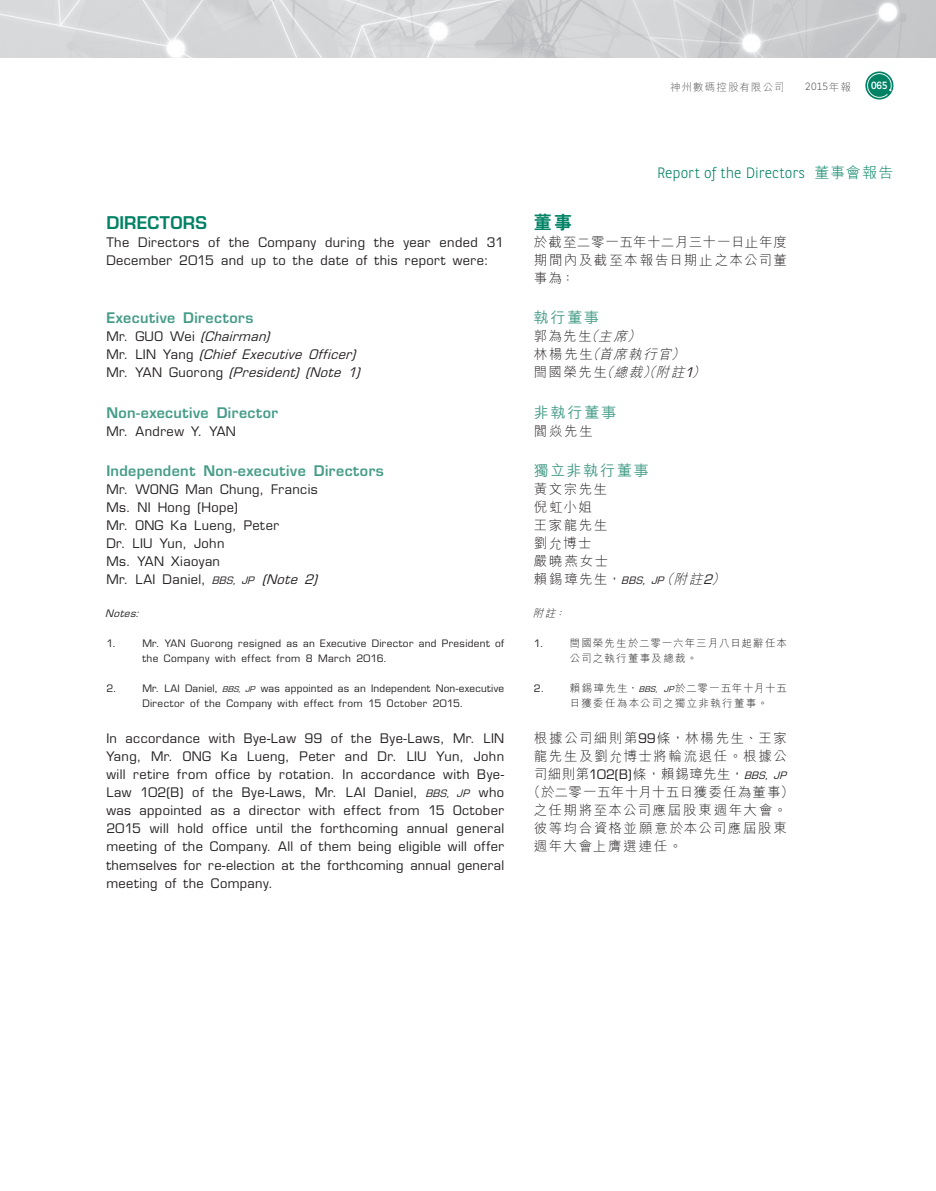
<style>
.page{position:relative;width:936px;height:1191px;background:#fff}
.page>*{position:absolute;margin:0;border:0;box-sizing:border-box;transform-origin:0 0}
._03_H1{font:800 18px "C Hei 2 HK";color:#008265}
._03_H1-2{font:600 17.1px "Eurostile LT Std";letter-spacing:.01em;color:#008265}
.t1{font:300 15px "BNPP Sans";letter-spacing:.01em;color:#008265}
._04___H2{font:500 15px "M Hei HK";letter-spacing:.125em;color:#459c88}
._04___H2-2{font:600 14.25px "Eurostile LT Std";letter-spacing:.03em;color:#459c88}
._31_table_tab_6pt{font:300 13.5px/18px "M Hei HK";letter-spacing:.1em;color:#231f20;text-align:justify}
._31_table_tab_6pt-2{font:italic 300 13.5px "M Hei HK";color:#231f20}
._31_table_tab_6pt-3{font:300 13.5px "M Hei HK";letter-spacing:.035em;color:#231f20}
._31_table_tab_6pt-4{font:300 13.5px "M Hei HK";letter-spacing:.045em;color:#231f20}
._31_table_tab_6pt-5{font:300 13.5px "M Hei HK";letter-spacing:.12em;color:#231f20}
._11_P0{font:12.9px/18px "Eurostile LT Std";letter-spacing:.03em;color:#231f20}
._11_P0-2{font:italic 12.9px "Eurostile LT Std";color:#231f20}
._21_IN0__Note{font:300 10.5px/15px "M Hei HK";letter-spacing:.105em;color:#231f20}
.t2{font:300 10.5px "M Hei HK";letter-spacing:.095em;color:#57585a}
.t3{font:300 10.5px "BNPP Sans";color:#57585a}
.t4{font:10.5px "BNPP Sans";color:#fff}
._25_P0__Note{font:italic 300 10.5px "M Hei HK";color:#231f20}
._21_IN0__Note-2{font:10.05px/15px "Eurostile LT Std";letter-spacing:.035em;color:#231f20}
._25_P0__Note-2{font:italic 10.05px "Eurostile LT Std";color:#231f20}
.s1{font-style:normal}
.s2{font-style:italic;font-size:10.05px}
.s3{font-style:italic}
.s4{font-style:italic;font-size:7.8px}
.s5{font-family:"M Hei HK"}
.s6{font-family:"Eurostile LT Std";font-weight:400;font-size:12.9px}
.s7{font-family:"Eurostile LT Std";font-weight:400;font-style:italic;font-size:10.05px}
.s8{font-family:"Eurostile LT Std";font-weight:400;font-style:italic;font-size:12.9px}
.s9{font-family:"Eurostile LT Std";font-weight:400;font-style:italic;font-size:7.8px}
</style>
<div class="page">
<img style="left:0;top:0;width:935px;height:57px">
<svg style="left:865px;top:71px;width:28px;height:28px"></svg>
<svg style="left:865px;top:72px;width:26px;height:27px"></svg>
<p class="_03_H1-2" style="left:106px;top:212px;width:102px">DIRECTORS</p>
<p class="_11_P0" style="left:106px;top:233px;width:399px">The Directors of the Company during the year ended 31<br>December 2015 and up to the date of this report were:</p>
<p class="_04___H2-2" style="left:106px;top:309px;width:148px">Executive Directors</p>
<p class="_11_P0-2" style="left:106px;top:329px;width:168px"><span class="s1">M r . G U O W e i</span> (Chairman)</p>
<p class="_11_P0-2" style="left:106px;top:347px;width:254px"><span class="s1">M r . L I N Y a n g</span> (Chief Executive Officer)</p>
<p class="_11_P0-2" style="left:106px;top:365px;width:259px"><span class="s1">M r . YA N G u o r o n g</span> (President) (Note 1)</p>
<p class="_04___H2-2" style="left:106px;top:404px;width:173px">Non-executive Director</p>
<p class="_11_P0" style="left:106px;top:422px;width:131px">Mr. Andrew Y. YAN</p>
<p class="_04___H2-2" style="left:106px;top:462px;width:279px">Independent Non-executive Directors</p>
<p class="_11_P0" style="left:106px;top:481px;width:213px">Mr. WONG Man Chung, Francis</p>
<p class="_11_P0" style="left:106px;top:499px;width:133px">Ms. NI Hong (Hope)</p>
<p class="_11_P0" style="left:106px;top:517px;width:174px">Mr. ONG Ka Lueng, Peter</p>
<p class="_11_P0" style="left:106px;top:535px;width:120px">Dr. LIU Yun, John</p>
<p class="_11_P0" style="left:106px;top:553px;width:115px">Ms. YAN Xiaoyan</p>
<p class="_11_P0" style="left:106px;top:571px;width:216px">Mr. LAI Daniel, <span class="s2">BBS, JP</span> <span class="s3">(Note 2)</span></p>
<p class="_25_P0__Note-2" style="left:105px;top:607px;width:38px">Notes:</p>
<p class="_21_IN0__Note-2" style="left:106px;top:636px;width:11px">1.</p>
<p class="_21_IN0__Note-2" style="left:142px;top:636px;width:363px">Mr. YAN Guorong resigned as an Executive Director and President of the Company with effect from 8 March 2016.</p>
<p class="_21_IN0__Note-2" style="left:106px;top:681px;width:12px">2.</p>
<p class="_21_IN0__Note-2" style="left:142px;top:681px;width:363px">Mr. LAI Daniel, <span class="s4">BBS, JP</span> was appointed as an Independent Non-executive<br>Director of the Company with effect from 15 October 2015.</p>
<p class="_11_P0" style="left:106px;top:730px;width:399px;text-align:justify">In accordance with Bye-Law 99 of the Bye-Laws, Mr. LIN Yang, Mr. ONG Ka Lueng, Peter and Dr. LIU Yun, John will retire from office by rotation. In accordance with Bye-Law 102(B) of the Bye-Laws, Mr. LAI Daniel, <span class="s2">BBS, JP</span> who was appointed as a director with effect from 15 October 2015 will hold office until the forthcoming annual general meeting of the Company. All of them being eligible will offer themselves for re-election at the forthcoming annual general meeting of the Company.</p>
<p class="t2" style="left:670px;top:79px;width:116px">神州數碼控股有限公司</p>
<p class="t3" style="left:805px;top:79px;width:47px">2015<span class="s5">年報</span></p>
<p class="t4" style="left:871px;top:78px;width:18px">065</p>
<p class="t1" style="left:657px;top:163px;width:238px">Report of the Directors <span class="s5">董事會報告</span></p>
<p class="_03_H1" style="left:534px;top:210px;width:40px">董事</p>
<p class="_31_table_tab_6pt" style="left:534px;top:232px;width:254px">於截至二零一五年十二月三十一日止年度期間內及截至本報告日期止之本公司董事為：</p>
<p class="_04___H2" style="left:534px;top:307px;width:67px">執行董事</p>
<p class="_31_table_tab_6pt" style="left:534px;top:327px;width:113px">郭為先生<span class="s3">（主席）</span></p>
<p class="_31_table_tab_6pt-2" style="left:534px;top:345px;width:157px"><span class="s1">林楊先生</span>（首席執行官）</p>
<p class="_31_table_tab_6pt-2" style="left:534px;top:363px;width:177px"><span class="s1">閆國榮先生</span>（總裁）（附註<span class="s6">1</span>）</p>
<p class="_04___H2" style="left:534px;top:401px;width:84px">非執行董事</p>
<p class="_31_table_tab_6pt" style="left:534px;top:421px;width:60px">閻焱先生</p>
<p class="_04___H2" style="left:534px;top:460px;width:116px">獨立非執行董事</p>
<p class="_31_table_tab_6pt" style="left:534px;top:480px;width:75px">黃文宗先生</p>
<p class="_31_table_tab_6pt" style="left:534px;top:498px;width:60px">倪虹小姐</p>
<p class="_31_table_tab_6pt" style="left:534px;top:516px;width:75px">王家龍先生</p>
<p class="_31_table_tab_6pt" style="left:534px;top:534px;width:59px">劉允博士</p>
<p class="_31_table_tab_6pt" style="left:534px;top:552px;width:76px">嚴曉燕女士</p>
<p class="_31_table_tab_6pt" style="left:534px;top:570px;width:197px">賴錫璋先生， <span class="s7">BBS, JP</span><span class="s3">（附註</span><span class="s8">2</span><span class="s3">）</span></p>
<p class="_25_P0__Note" style="left:533px;top:606px;width:38px">附註：</p>
<p class="_21_IN0__Note-2" style="left:534px;top:636px;width:11px">1.</p>
<p class="_21_IN0__Note" style="left:570px;top:635px;width:218px">閆國榮先生於二零一六年三月八日起辭任本公司之執行董事及總裁。</p>
<p class="_21_IN0__Note-2" style="left:534px;top:681px;width:12px">2.</p>
<p class="_21_IN0__Note" style="left:570px;top:680px;width:218px">賴錫璋先生，<span class="s9">BBS, JP</span>於二零一五年十月十五日獲委任為本公司之獨立非執行董事。</p>
<p class="_31_table_tab_6pt-5" style="left:534px;top:729px;width:254px">根據公司細則第<span class="s6">99</span>條，林楊先生、王家</p>
<p class="_31_table_tab_6pt" style="left:534px;top:747px;width:254px">龍先生及劉允博士將輪流退任。根據公</p>
<p class="_31_table_tab_6pt-3" style="left:534px;top:765px;width:257px">司細則第<span class="s6">102(B)</span>條，賴錫璋先生，<span class="s7">BBS, JP</span></p>
<p class="_31_table_tab_6pt-4" style="left:527px;top:783px;width:268px">（於二零一五年十月十五日獲委任為董事）</p>
<p class="_31_table_tab_6pt" style="left:534px;top:801px;width:254px">之任期將至本公司應屆股東週年大會。</p>
<p class="_31_table_tab_6pt" style="left:534px;top:819px;width:254px">彼等均合資格並願意於本公司應屆股東</p>
<p class="_31_table_tab_6pt" style="left:534px;top:837px;width:150px">週年大會上膺選連任。</p>
</div>
